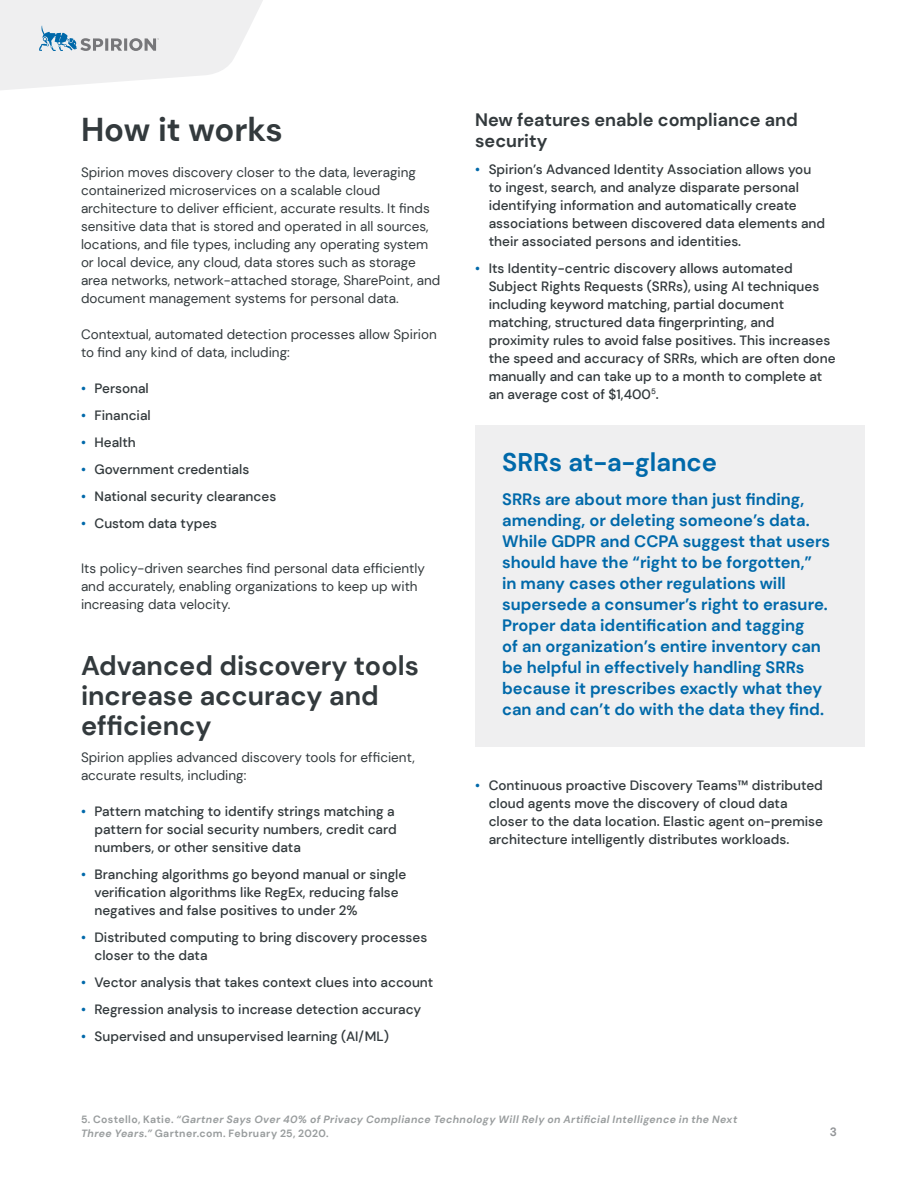
<style>
.page{position:relative;width:918px;height:1188px;background:#fff}
.page>*{position:absolute;margin:0;border:0;box-sizing:border-box;transform-origin:0 0}
.t1{font:700 33px "DM Sans";color:#333a3d}
.t2{font:700 27px/30px "DM Sans";color:#333a3d}
.t3{font:700 25.5px "DM Sans";color:#0069aa}
.t4{font:700 18px/21px "DM Sans";color:#333a3d}
.t5{font:700 16.5px/21px "DM Sans";color:#0069aa}
.t6{font:500 13.5px/18px "DM Sans";color:#333a3d}
.t7{font:13.5px/18px "DM Sans";color:#333a3d}
.t8{font:700 12px "DM Sans";color:#939598}
.t9{font:italic 700 10.5px/13.5px "DM Sans";letter-spacing:.035em;color:#999d9e}
.s1{color:#0069aa}
.s2{font-style:normal}
</style>
<div class="page">
<svg style="left:0;top:0;width:263px;height:90px"></svg>
<div style="left:475px;top:426px;width:390px;height:321px;background:#efeff0"></div>
<h1 class="t1" style="left:81px;top:109px;width:203px">How it works</h1>
<p class="t7" style="left:81px;top:163px;width:361px">Spirion moves discovery closer to the data, leveraging containerized microservices on a scalable cloud architecture to deliver efficient, accurate results. It finds sensitive data that is stored and operated in all sources, locations, and file types, including any operating system or local device, any cloud, data stores such as storage area networks, network-attached storage, SharePoint, and document management systems for personal data.</p>
<p class="t7" style="left:81px;top:325px;width:357px">Contextual, automated detection processes allow Spirion to find any kind of data, including:</p>
<p class="t6" style="left:81px;top:379px;width:69px"><span class="s1">•</span> Personal</p>
<p class="t6" style="left:81px;top:406px;width:71px"><span class="s1">•</span> Financial</p>
<p class="t6" style="left:81px;top:433px;width:56px"><span class="s1">•</span> Health</p>
<p class="t6" style="left:81px;top:460px;width:170px"><span class="s1">•</span> Government credentials</p>
<p class="t6" style="left:81px;top:487px;width:197px"><span class="s1">•</span> National security clearances</p>
<p class="t6" style="left:81px;top:514px;width:138px"><span class="s1">•</span> Custom data types</p>
<p class="t7" style="left:81px;top:559px;width:346px">Its policy-driven searches find personal data efficiently and accurately, enabling organizations to keep up with increasing data velocity.</p>
<h2 class="t2" style="left:81px;top:650px;width:339px">Advanced discovery tools increase accuracy and efficiency</h2>
<p class="t7" style="left:81px;top:748px;width:336px">Spirion applies advanced discovery tools for efficient, accurate results, including:</p>
<p class="t6" style="left:94px;top:802px;width:304px;text-indent:-14px"><span class="s1">•</span> Pattern matching to identify strings matching a pattern for social security numbers, credit card numbers, or other sensitive data</p>
<p class="t6" style="left:94px;top:865px;width:313px;text-indent:-14px"><span class="s1">•</span> Branching algorithms go beyond manual or single verification algorithms like RegEx, reducing false negatives and false positives to under 2%</p>
<p class="t6" style="left:94px;top:928px;width:334px;text-indent:-14px"><span class="s1">•</span> Distributed computing to bring discovery processes closer to the data</p>
<p class="t6" style="left:81px;top:973px;width:354px"><span class="s1">•</span> Vector analysis that takes context clues into account</p>
<p class="t6" style="left:81px;top:1000px;width:342px"><span class="s1">•</span> Regression analysis to increase detection accuracy</p>
<p class="t6" style="left:81px;top:1027px;width:309px"><span class="s1">•</span> Supervised and unsupervised learning (AI/ML)</p>
<h3 class="t4" style="left:475px;top:109px;width:324px">New features enable compliance and security</h3>
<p class="t6" style="left:489px;top:160px;width:338px;text-indent:-14px"><span class="s1">•</span> Spirion’s Advanced Identity Association allows you to ingest, search, and analyze disparate personal identifying information and automatically create associations between discovered data elements and their associated persons and identities.</p>
<p class="t6" style="left:489px;top:259px;width:348px;text-indent:-14px"><span class="s1">•</span> Its Identity-centric discovery allows automated Subject Rights Requests (SRRs), using AI techniques including keyword matching, partial document matching, structured data fingerprinting, and proximity rules to avoid false positives. This increases the speed and accuracy of SRRs, which are often done manually and can take up to a month to complete at an average cost of $1,400<sup>5</sup>.</p>
<h3 class="t3" style="left:502px;top:446px;width:216px">SRRs at-a-glance</h3>
<p class="t5" style="left:502px;top:489px;width:330px">SRRs are about more than just finding, amending, or deleting someone’s data.<br>While GDPR and CCPA suggest that users should have the “right to be forgotten,” in many cases other regulations will supersede a consumer’s right to erasure.<br>Proper data identification and tagging<br>of an organization’s entire inventory can be helpful in effectively handling SRRs because it prescribes exactly what they can and can’t do with the data they find.</p>
<p class="t6" style="left:489px;top:776px;width:336px;text-indent:-14px"><span class="s1">•</span> Continuous proactive Discovery Teams™ distributed cloud agents move the discovery of cloud data closer to the data location. Elastic agent on-premise architecture intelligently distributes workloads.</p>
<p class="t9" style="left:81px;top:1113px;width:658px"><span class="s2">5. Costello, Katie.</span> “Gartner Says Over 40% of Privacy Compliance Technology Will Rely on Artificial Intelligence in the Next<br>Three Years.” <span class="s2">Gartner.com. February 25, 2020.</span></p>
<p class="t8" style="left:830px;top:1124px;width:9px">3</p>
</div>
